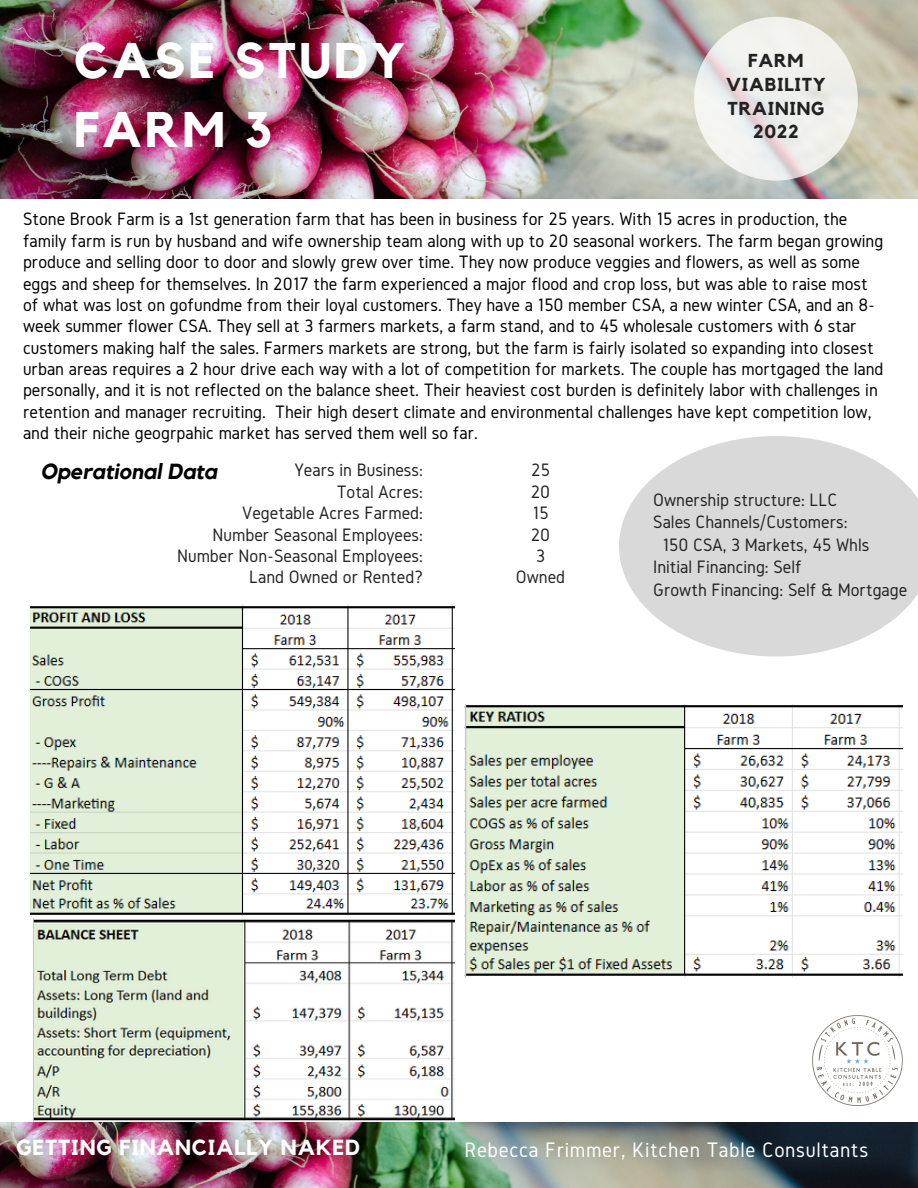
<style>
.page{position:relative;width:918px;height:1188px;background:#fff}
.page>*{position:absolute;margin:0;border:0;box-sizing:border-box;transform-origin:0 0}
.t1{font:700 49.8px/68.7px "Kollektif";letter-spacing:.06em;color:#fff}
.t2{font:21.75px "Gidole";letter-spacing:.03em;color:#fff}
.t3{font:700 21.75px "Kollektif";letter-spacing:.04em;color:#fff}
.t4{font:italic 700 21.75px "Kollektif";color:#000}
.t5{font:18.75px/21.3px "Gidole";color:#000}
.t6{font:18.75px/21.3px "Gidole";color:#222;text-align:right}
.t7{font:700 18.75px/23.7px "Kollektif";letter-spacing:.04em;color:#222;text-align:center}
</style>
<div class="page">
<img style="left:0;top:0;width:918px;height:199px">
<svg style="left:694px;top:17px;width:164px;height:164px"></svg>
<img style="left:813px;top:1015px;width:90px;height:90px">
<img style="left:0;top:1123px;width:918px;height:65px">
<svg style="left:619px;top:436px;width:299px;height:220px;fill:#d9d9d9"></svg>
<img style="left:34px;top:919px;width:420px;height:202px">
<img style="left:31px;top:604px;width:424px;height:313px">
<img style="left:465px;top:704px;width:437px;height:274px">
<h1 class="t1" style="left:74px;top:29px;width:333px">CASE STUDY<br>FARM 3</h1>
<p class="t7" style="left:726px;top:50px;width:101px">FARM<br>VIABILITY<br>TRAINING<br>2022</p>
<p class="t5" style="left:23px;top:208px;width:862px">Stone Brook Farm is a 1st generation farm that has been in business for 25 years. With 15 acres in production, the family farm is run by husband and wife ownership team along with up to 20 seasonal workers. The farm began growing produce and selling door to door and slowly grew over time. They now produce veggies and flowers, as well as some eggs and sheep for themselves. In 2017 the farm experienced a major flood and crop loss, but was able to raise most of what was lost on gofundme from their loyal customers. They have a 150 member CSA, a new winter CSA, and an 8- week summer flower CSA. They sell at 3 farmers markets, a farm stand, and to 45 wholesale customers with 6 star customers making half the sales. Farmers markets are strong, but the farm is fairly isolated so expanding into closest urban areas requires a 2 hour drive each way with a lot of competition for markets. The couple has mortgaged the land personally, and it is not reflected on the balance sheet. Their heaviest cost burden is definitely labor with challenges in retention and manager recruiting. Their high desert climate and environmental challenges have kept competition low, and their niche geogrpahic market has served them well so far.</p>
<p class="t4" style="left:40px;top:461px;width:178px">Operational Data</p>
<p class="t6" style="left:516px;top:459px;width:51px;text-align:center">25<br>20<br>15<br>20<br>3<br>Owned</p>
<p class="t6" style="left:177px;top:459px;width:247px">Years in Business:<br>Total Acres:<br>Vegetable Acres Farmed:<br>Number Seasonal Employees:<br>Number Non-Seasonal Employees:<br>Land Owned or Rented?</p>
<p class="t6" style="left:653px;top:489px;width:186px">Ownership structure: LLC</p>
<p class="t6" style="left:653px;top:511px;width:196px">Sales Channels/Customers:</p>
<p class="t6" style="left:663px;top:534px;width:208px">150 CSA, 3 Markets, 45 Whls</p>
<p class="t6" style="left:653px;top:556px;width:150px">Initial Financing: Self</p>
<p class="t6" style="left:653px;top:579px;width:256px">Growth Financing: Self &amp; Mortgage</p>
<p class="t3" style="left:16px;top:1138px;width:345px">GETTING FINANCIALLY NAKED</p>
<p class="t2" style="left:465px;top:1137px;width:405px">Rebecca Frimmer, Kitchen Table Consultants</p>
</div>
